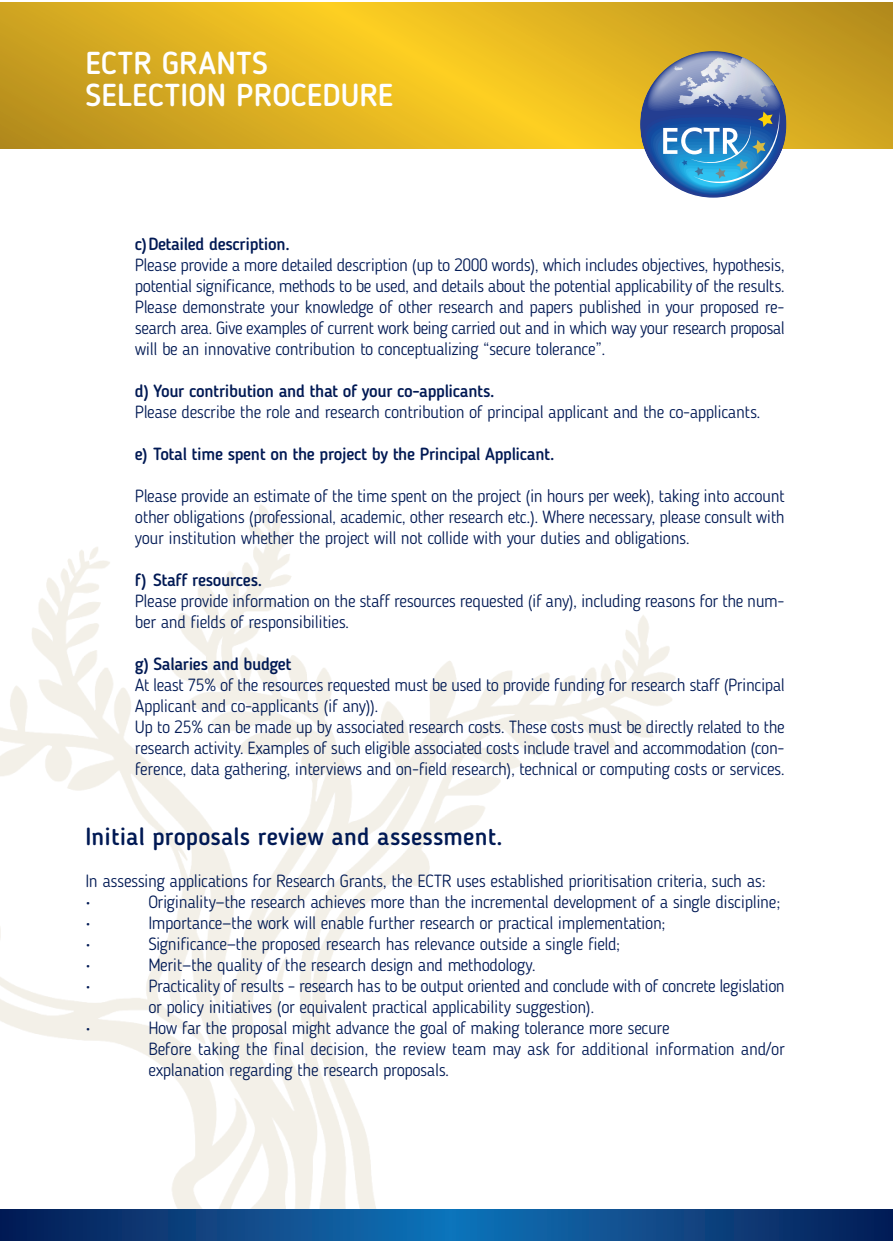
<style>
.page{position:relative;width:893px;height:1241px;background:#fff}
.page>*{position:absolute;margin:0;border:0;box-sizing:border-box;transform-origin:0 0}
.t1{font:500 31.5px/31.5px "Blogger Sans";letter-spacing:.005em;color:#fff}
.t2{font:500 24.5px "Blogger Sans";letter-spacing:.005em;color:#001954}
.t3{font:300 17.5px/21px "Blogger Sans";letter-spacing:-.02em;color:#001954}
.t4{font:500 17.5px "Blogger Sans";letter-spacing:-.02em;color:#001954}
</style>
<div class="page">
<img style="left:0;top:504px;width:676px;height:705px">
<svg style="left:0;top:1209px;width:893px;height:31px;background:#0c4786"></svg>
<svg style="left:0;top:2px;width:893px;height:147px;background:#ddb021"></svg>
<svg style="left:641px;top:51px;width:144px;height:145px;background:#7595b1"></svg>
<h1 class="t1" style="left:85px;top:51px;width:310px">ECTR GRANTS<br>SELECTION PROCEDURE</h1>
<p class="t4" style="left:135px;top:237px;width:156px">c)Detailed description.</p>
<p class="t3" style="left:135px;top:256px;width:651px;text-align:justify">Please provide a more detailed description (up to 2000 words), which includes objectives, hypothesis, potential significance, methods to be used, and details about the potential applicability of the results.<br>Please demonstrate your knowledge of other research and papers published in your proposed re&shy;search area. Give examples of current work being carried out and in which way your research proposal will be an innovative contribution to conceptualizing “secure tolerance”.</p>
<p class="t4" style="left:135px;top:384px;width:361px">d) Your contribution and that of your co-applicants.</p>
<p class="t3" style="left:135px;top:403px;width:627px">Please describe the role and research contribution of principal applicant and the co-applicants.</p>
<p class="t4" style="left:135px;top:447px;width:421px">e) Total time spent on the project by the Principal Applicant.</p>
<p class="t3" style="left:135px;top:487px;width:651px;text-align:justify">Please provide an estimate of the time spent on the project (in hours per week), taking into account other obligations (professional, academic, other research etc.). Where necessary, please consult with your institution whether the project will not collide with your duties and obligations.</p>
<p class="t4" style="left:135px;top:573px;width:129px">f) Staff resources.</p>
<p class="t3" style="left:135px;top:592px;width:651px">Please provide information on the staff resources requested (if any), including reasons for the num&shy;ber and fields of responsibilities.</p>
<p class="t4" style="left:135px;top:657px;width:158px">g) Salaries and budget</p>
<p class="t3" style="left:135px;top:676px;width:651px">At least 75% of the resources requested must be used to provide funding for research staff (Principal Applicant and co-applicants (if any)).<br>Up to 25% can be made up by associated research costs. These costs must be directly related to the research activity. Examples of such eligible associated costs include travel and accommodation (con&shy;ference, data gathering, interviews and on-field research), technical or computing costs or services.</p>
<h2 class="t2" style="left:85px;top:827px;width:419px">Initial proposals review and assessment.</h2>
<p class="t3" style="left:85px;top:872px;width:682px">In assessing applications for Research Grants, the ECTR uses established prioritisation criteria, such as: •</p>
<p class="t3" style="left:148px;top:893px;width:634px">Originality—the research achieves more than the incremental development of a single discipline;</p>
<p class="t3" style="left:85px;top:914px;width:7px">•</p>
<p class="t3" style="left:148px;top:914px;width:519px">Importance—the work will enable further research or practical implementation;</p>
<p class="t3" style="left:85px;top:935px;width:7px">•</p>
<p class="t3" style="left:148px;top:935px;width:473px">Significance—the proposed research has relevance outside a single field;</p>
<p class="t3" style="left:85px;top:956px;width:7px">•</p>
<p class="t3" style="left:148px;top:956px;width:389px">Merit—the quality of the research design and methodology.</p>
<p class="t3" style="left:85px;top:977px;width:7px">•</p>
<p class="t3" style="left:148px;top:977px;width:638px">Practicality of results – research has to be output oriented and conclude with of concrete legislation or policy initiatives (or equivalent practical applicability suggestion).</p>
<p class="t3" style="left:85px;top:1019px;width:7px">•</p>
<p class="t3" style="left:148px;top:1019px;width:638px">How far the proposal might advance the goal of making tolerance more secure<br>Before taking the final decision, the review team may ask for additional information and/or explanation regarding the research proposals.</p>
</div>
